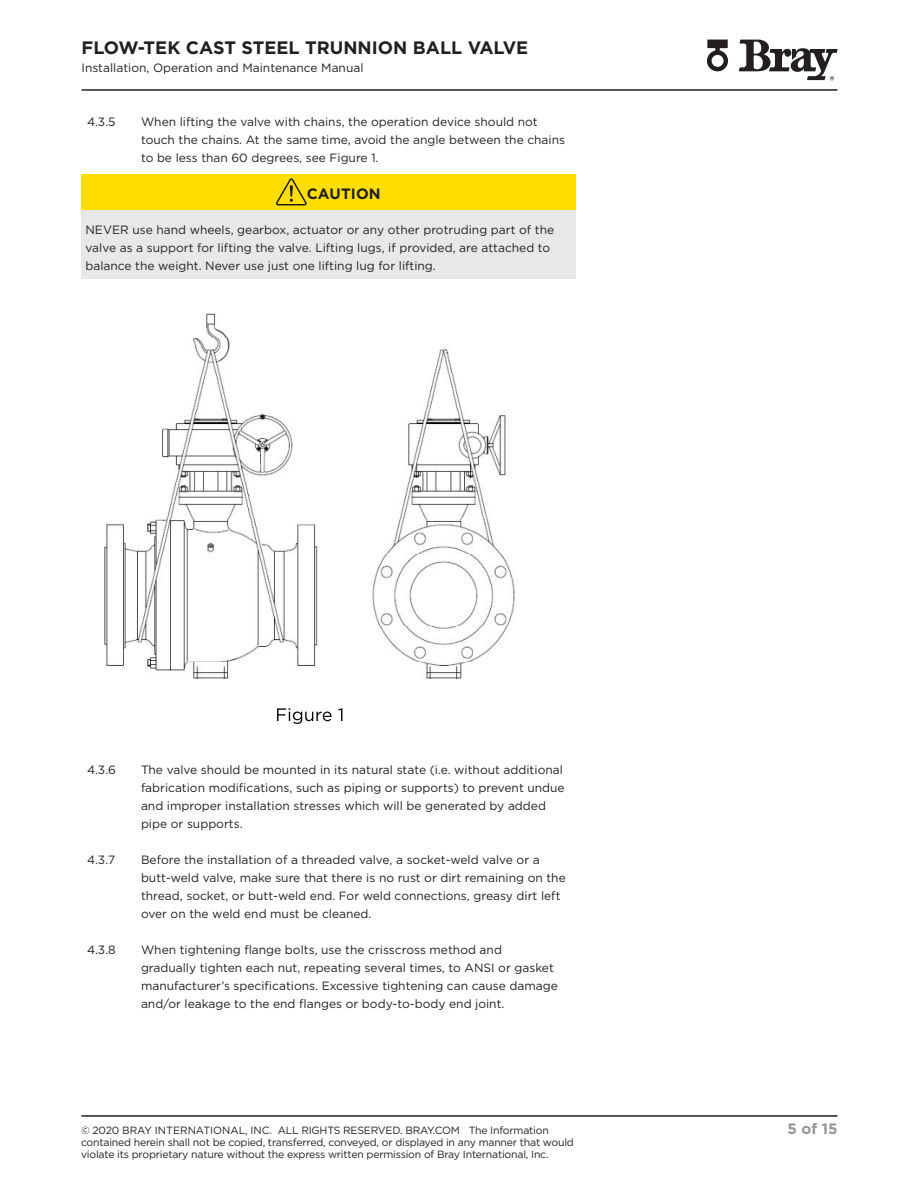
<style>
.page{position:relative;width:918px;height:1188px;background:#fff}
.page>*{position:absolute;margin:0;border:0;box-sizing:border-box;transform-origin:0 0}
.t1{font:700 18px "Gotham Pro";color:#231f20}
.t2{font:700 15px "Gotham Pro";letter-spacing:.01em;color:#231f20}
.t3{font:700 15px "Gotham Pro";color:#949698}
.t4{font:12px/18px "Gotham Pro";color:#231f20}
.t5{font:10.5px/12px "Gotham Pro";letter-spacing:-.02em;color:#231f20}
</style>
<div class="page">
<hr style="left:82px;top:89px;width:756px;height:2px;background:#231f20">
<hr style="left:82px;top:1115px;width:756px;height:2px;background:#231f20">
<svg style="left:739px;top:40px;width:99px;height:40px"></svg>
<svg style="left:707px;top:40px;width:21px;height:31px"></svg>
<div style="left:81px;top:174px;width:495px;height:36px;background:#ffde00"></div>
<div style="left:81px;top:210px;width:495px;height:69px;background:#e7e8e8"></div>
<svg style="left:276px;top:178px;width:31px;height:28px"></svg>
<img style="left:104px;top:313px;width:411px;height:366px">
<svg style="left:277px;top:708px;width:55px;height:16px"></svg>
<svg style="left:338px;top:708px;width:4px;height:13px"></svg>
<h1 class="t1" style="left:82px;top:37px;width:448px">FLOW-TEK CAST STEEL TRUNNION BALL VALVE</h1>
<p class="t4" style="left:82px;top:59px;width:283px">Installation, Operation and Maintenance Manual</p>
<p class="t4" style="left:87px;top:113px;width:30px">4.3.5</p>
<p class="t4" style="left:141px;top:113px;width:426px">When lifting the valve with chains, the operation device should not touch the chains. At the same time, avoid the angle between the chains to be less than 60 degrees, see Figure 1.</p>
<p class="t2" style="left:307px;top:185px;width:76px">CAUTION</p>
<p class="t4" style="left:86px;top:221px;width:470px">NEVER use hand wheels, gearbox, actuator or any other protruding part of the valve as a support for lifting the valve. Lifting lugs, if provided, are attached to balance the weight. Never use just one lifting lug for lifting.</p>
<p class="t4" style="left:87px;top:761px;width:31px">4.3.6</p>
<p class="t4" style="left:141px;top:761px;width:425px">The valve should be mounted in its natural state (i.e. without additional fabrication modifications, such as piping or supports) to prevent undue and improper installation stresses which will be generated by added pipe or supports.</p>
<p class="t4" style="left:87px;top:851px;width:30px">4.3.7</p>
<p class="t4" style="left:141px;top:851px;width:426px">Before the installation of a threaded valve, a socket-weld valve or a butt-weld valve, make sure that there is no rust or dirt remaining on the thread, socket, or butt-weld end. For weld connections, greasy dirt left over on the weld end must be cleaned.</p>
<p class="t4" style="left:87px;top:941px;width:30px">4.3.8</p>
<p class="t4" style="left:141px;top:941px;width:418px">When tightening flange bolts, use the crisscross method and gradually tighten each nut, repeating several times, to ANSI or gasket manufacturer’s specifications. Excessive tightening can cause damage and/or leakage to the end flanges or body-to-body end joint.</p>
<p class="t5" style="left:81px;top:1124px;width:494px">© 2020 BRAY INTERNATIONAL, INC. ALL RIGHTS RESERVED. BRAY.COM The Information contained herein shall not be copied, transferred, conveyed, or displayed in any manner that would violate its proprietary nature without the express written permission of Bray International, Inc.</p>
<p class="t3" style="left:788px;top:1120px;width:51px">5 of 15</p>
</div>
